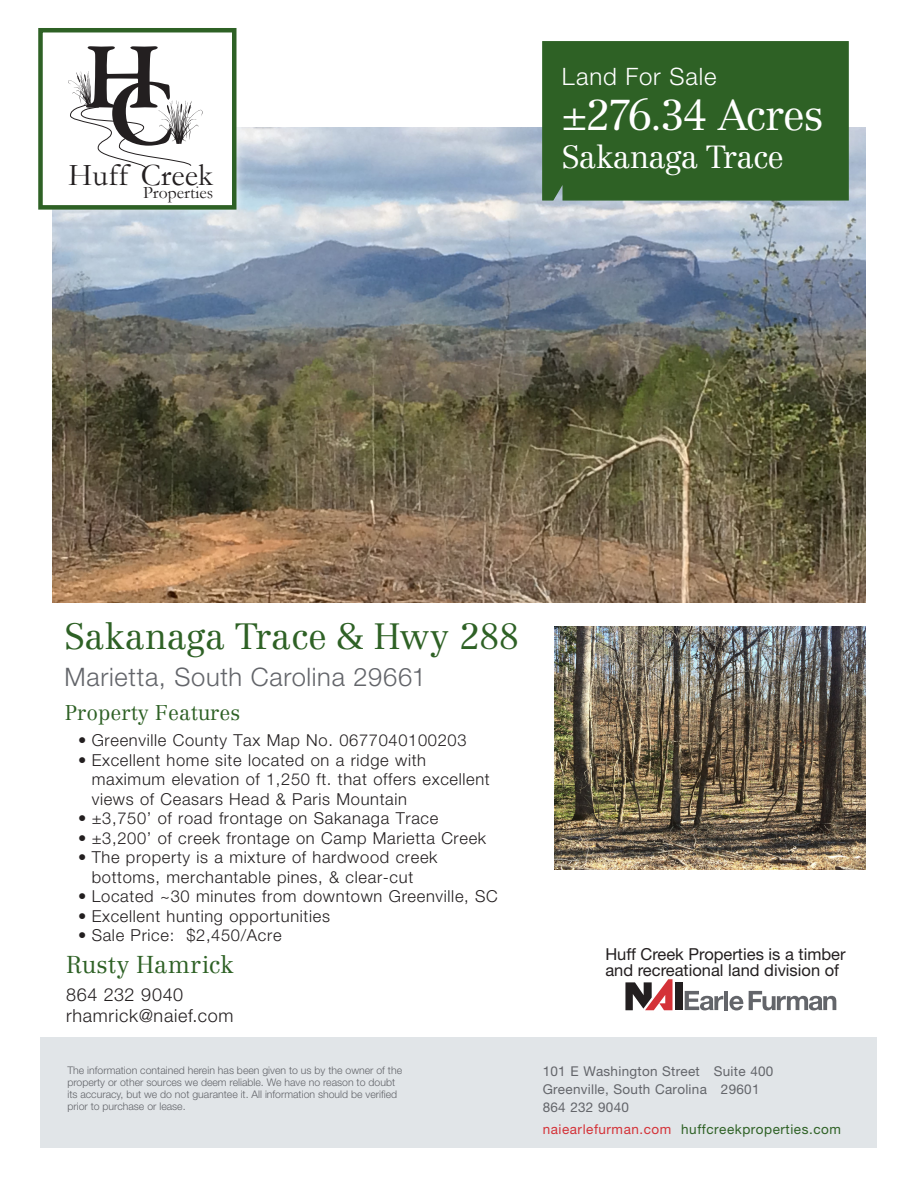
<style>
.page{position:relative;width:918px;height:1188px;background:#fff}
.page>*{position:absolute;margin:0;border:0;box-sizing:border-box;transform-origin:0 0}
.t1{font:600 95.85px "Garamond Premr Pro";color:#231f20}
.t2{font:300 42.45px "Centennial LT Std";letter-spacing:-.045em;color:#fff}
.t3{font:300 36px "Centennial LT Std";letter-spacing:-.01em;color:#2e6125}
.t4{font:31.8px "Garamond";color:#231f20}
.t5{font:300 31.5px "Centennial LT Std";letter-spacing:-.025em;color:#fff}
.t6{font:300 25.5px "Helvetica Neue LT Std";letter-spacing:.025em;color:#63656a}
.t7{font:300 24px "Centennial LT Std";letter-spacing:.015em;color:#2e6125}
.t8{font:300 24px "Helvetica Neue LT Std";letter-spacing:.04em;color:#fff}
.t9{font:300 21px "Centennial LT Std";color:#2e6125}
.t10{font:300 18px "Helvetica Neue LT Std";letter-spacing:.04em;color:#231f20}
.t11{font:17.55px "Garamond";color:#231f20}
.t12{font:300 16.5px/19.5px "Helvetica Neue LT Std";letter-spacing:.04em;color:#231f20}
.t13{font:16.5px/16.5px "Helvetica Neue LT Std";color:#231f20}
.t14{font:13.5px "Helvetica Neue LT Std";letter-spacing:.02em;color:#63656a}
.t15{font:13.5px "Helvetica Neue LT Std";letter-spacing:.04em;color:#2e6125}
.t16{font:300 10.5px/12px "Helvetica Neue LT Std";color:#63656a}
.s1{color:#d43238}
</style>
<div class="page">
<img style="left:52px;top:127px;width:813px;height:476px">
<div style="left:40px;top:1037px;width:838px;height:111px;background:#e1e5e8"></div>
<div style="left:28px;top:18px;width:218px;height:201px;background:#fff;opacity:.75"></div>
<div style="left:40px;top:30px;width:194px;height:177px;background:#fff"></div>
<svg style="left:68px;top:71px;width:135px;height:98px"></svg>
<div style="left:38px;top:28px;width:199px;height:182px;border:4px solid #2e6125"></div>
<div style="left:675px;top:982px;width:7px;height:28px;background:#231f20"></div>
<svg style="left:625px;top:979px;width:48px;height:31px"></svg>
<svg style="left:685px;top:991px;width:38px;height:19px"></svg>
<hr style="left:724px;top:991px;width:4px;height:19px;background:#63656a">
<svg style="left:730px;top:991px;width:106px;height:19px"></svg>
<img style="left:555px;top:626px;width:310px;height:244px">
<div style="left:541px;top:41px;width:309px;height:160px;background:#2e6125"></div>
<p class="t1" style="left:83px;top:38px;width:94px">HC</p>
<p class="t4" style="left:68px;top:156px;width:146px">Huff Creek</p>
<p class="t11" style="left:143px;top:182px;width:72px">Properties</p>
<p class="t8" style="left:562px;top:62px;width:156px">Land For Sale</p>
<p class="t2" style="left:562px;top:90px;width:263px">±276.34 Acres</p>
<p class="t5" style="left:562px;top:138px;width:223px">Sakanaga Trace</p>
<p class="t3" style="left:64px;top:615px;width:457px">Sakanaga Trace &amp; Hwy 288</p>
<p class="t6" style="left:64px;top:661px;width:363px">Marietta, South Carolina 29661</p>
<p class="t9" style="left:65px;top:700px;width:177px">Property Features</p>
<p class="t12" style="left:78px;top:730px;width:390px">• Greenville County Tax Map No. 0677040100203</p>
<p class="t12" style="left:92px;top:750px;width:400px;text-indent:-14px">• Excellent home site located on a ridge with maximum elevation of 1,250 ft. that offers excellent views of Ceasars Head &amp; Paris Mountain</p>
<p class="t12" style="left:78px;top:808px;width:362px">• ±3,750’ of road frontage on Sakanaga Trace</p>
<p class="t12" style="left:78px;top:828px;width:409px">• ±3,200’ of creek frontage on Camp Marietta Creek</p>
<p class="t12" style="left:92px;top:847px;width:347px;text-indent:-14px">• The property is a mixture of hardwood creek bottoms, merchantable pines, &amp; clear-cut</p>
<p class="t12" style="left:78px;top:886px;width:421px">• Located ~30 minutes from downtown Greenville, SC</p>
<p class="t12" style="left:78px;top:906px;width:253px">• Excellent hunting opportunities</p>
<p class="t12" style="left:78px;top:925px;width:205px">• Sale Price: $2,450/Acre</p>
<p class="t7" style="left:66px;top:950px;width:169px">Rusty Hamrick</p>
<p class="t10" style="left:66px;top:983px;width:119px">864 232 9040</p>
<p class="t10" style="left:66px;top:1004px;width:169px">rhamrick@naief.com</p>
<p class="t16" style="left:67px;top:1064px;width:336px">The information contained herein has been given to us by the owner of the property or other sources we deem reliable. We have no reason to doubt its accuracy, but we do not guarantee it. All information should be verified prior to purchase or lease.</p>
<p class="t13" style="left:605px;top:945px;width:242px">Huff Creek Properties is a timber and recreational land division of</p>
<p class="t14" style="left:543px;top:1063px;width:232px">101 E Washington Street Suite 400</p>
<p class="t14" style="left:543px;top:1081px;width:218px">Greenville, South Carolina 29601</p>
<p class="t14" style="left:543px;top:1099px;width:88px">864 232 9040</p>
<p class="t15" style="left:543px;top:1121px;width:300px"><span class="s1">naiearlefurman.com</span> huffcreekproperties.com</p>
</div>
